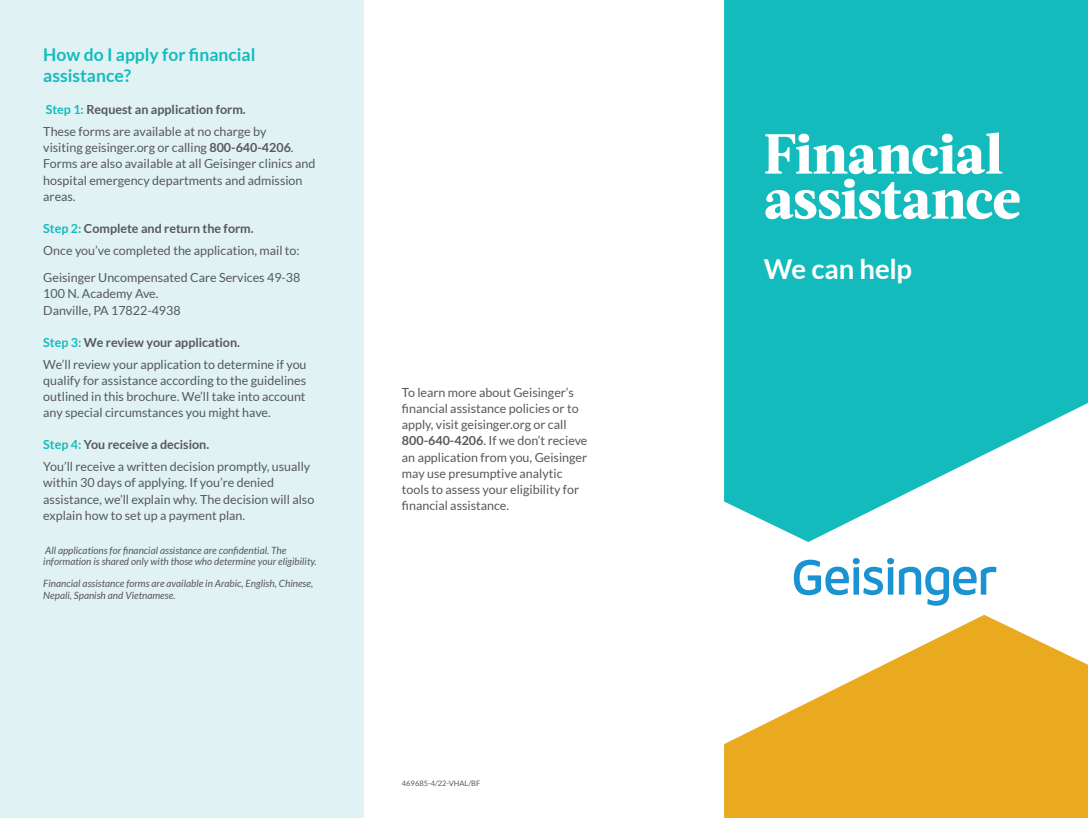
<style>
.page{position:relative;width:1088px;height:818px;background:#fff}
.page>*{position:absolute;margin:0;border:0;box-sizing:border-box;transform-origin:0 0}
.t1{font:800 56.25px/45px "Acta";letter-spacing:-.01em;color:#fff}
.t2{font:700 27.5px "Lato";letter-spacing:-.01em;color:#fff}
.t3{font:700 17.5px/21px "Lato";color:#14bbbd}
.t4{font:12.5px/16.2px "Lato";color:#57585a}
.t5{font:italic 10px/11.2px "Lato";color:#57585a}
.t6{font:7.5px "Lato";color:#57585a}
.s1{font-weight:700;color:#14bbbd}
.s2{font-weight:700}
</style>
<div class="page">
<div style="left:0;top:0;width:364px;height:818px;background:#e0f2f3"></div>
<svg style="left:724px;top:0;width:364px;height:542px;background:#2dc2c4"></svg>
<svg style="left:793px;top:558px;width:203px;height:47px"></svg>
<svg style="left:724px;top:614px;width:364px;height:204px;fill:#eaaa20"></svg>
<svg style="left:1083px;top:0;width:5px;height:5px"></svg>
<svg style="left:1083px;top:813px;width:5px;height:5px"></svg>
<h3 class="t3" style="left:43px;top:44px;width:214px">How do I apply for financial assistance?</h3>
<p class="t4" style="left:43px;top:98px;width:225px;line-height:21.9px"><span class="s1">Step 1:</span> <span class="s2">Request an application form.<br></span>These forms are available at no charge by</p>
<p class="t4" style="left:43px;top:139px;width:273px">visiting geisinger.org or calling <span class="s2">800-640-4206</span>.<br>Forms are also available at all Geisinger clinics and hospital emergency departments and admission areas.</p>
<p class="t4" style="left:43px;top:217px;width:258px;line-height:21.9px"><span class="s1">Step 2:</span> <span class="s2">Complete and return the form.<br></span>Once you’ve completed the application, mail to:</p>
<p class="t4" style="left:43px;top:269px;width:259px">Geisinger Uncompensated Care Services 49-38<br>100 N. Academy Ave.<br>Danville, PA 17822-4938</p>
<p class="t4" style="left:43px;top:331px;width:265px;line-height:21.9px"><span class="s1">Step 3:</span> <span class="s2">We review your application.<br></span>We’ll review your application to determine if you</p>
<p class="t4" style="left:43px;top:372px;width:264px;text-align:justify">qualify for assistance according to the guidelines outlined in this brochure. We’ll take into account any special circumstances you might have.</p>
<p class="t4" style="left:43px;top:433px;width:268px;line-height:21.9px"><span class="s1">Step 4:</span> <span class="s2">You receive a decision.<br></span>You’ll receive a written decision promptly, usually</p>
<p class="t4" style="left:43px;top:474px;width:272px">within 30 days of applying. If you’re denied assistance, we’ll explain why. The decision will also explain how to set up a payment plan.</p>
<p class="t5" style="left:43px;top:544px;width:275px">All applications for financial assistance are confidential. The information is shared only with those who determine your eligibility.</p>
<p class="t5" style="left:43px;top:578px;width:271px">Financial assistance forms are available in Arabic, English, Chinese,<br>Nepali, Spanish and Vietnamese.</p>
<p class="t4" style="left:402px;top:384px;width:187px">To learn more about Geisinger’s financial assistance policies or to apply, visit geisinger.org or call<br><span class="s2">800-640-4206</span>. If we don’t recieve an application from you, Geisinger may use presumptive analytic tools to assess your eligibility for financial assistance.</p>
<p class="t6" style="left:402px;top:779px;width:80px">469685-4/22-VHAL/BF</p>
<h1 class="t1" style="left:764px;top:132px;width:258px">Financial assistance</h1>
<h2 class="t2" style="left:764px;top:253px;width:150px">We can help</h2>
</div>
